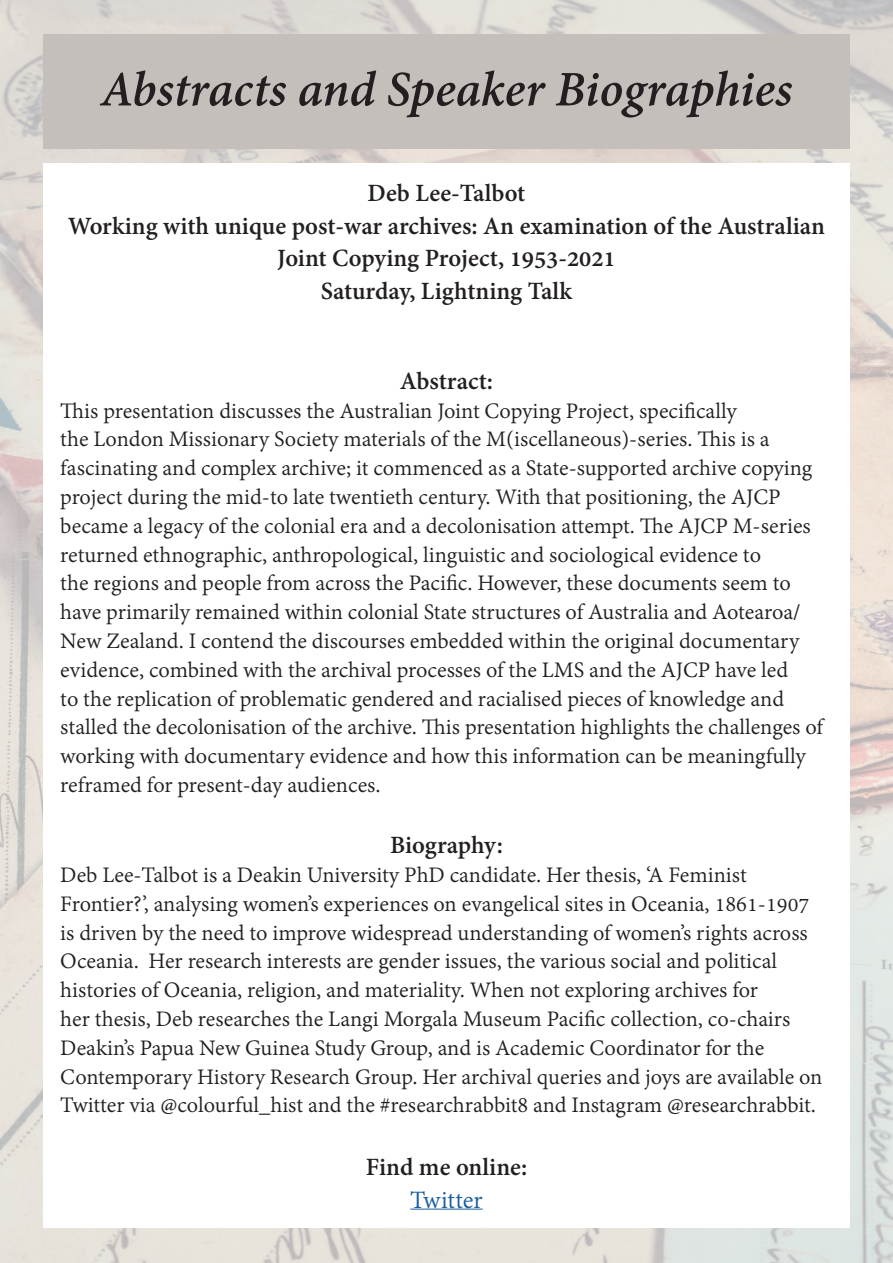
<style>
.page{position:relative;width:893px;height:1263px;background:#fff}
.page>*{position:absolute;margin:0;border:0;box-sizing:border-box;transform-origin:0 0}
.t1{font:italic 700 54px "Adobe Devanagari";letter-spacing:-.005em;color:#231f20}
.t2{font:700 27px/32.4px "Adobe Devanagari";color:#231f20;text-align:center}
.t3{font:27px "Adobe Devanagari";letter-spacing:-.005em;color:#175d9e}
.t4{font:24px/28.8px "Adobe Devanagari";color:#231f20}
</style>
<div class="page">
<img style="left:0;top:0;width:893px;height:1263px">
<div style="left:43px;top:35px;width:807px;height:114px;background:#c4bfbb"></div>
<div style="left:43px;top:164px;width:807px;height:1064px;background:#fff"></div>
<hr style="left:410px;top:1209px;width:73px;height:1px;background:#175d9e">
<p class="t1" style="left:100px;top:59px;width:693px">Abstracts and Speaker Biographies</p>
<p class="t2" style="left:368px;top:180px;width:159px">Deb Lee-Talbot</p>
<p class="t2" style="left:68px;top:212px;width:759px">Working with unique post-war archives: An examination of the Australian<br>Joint Copying Project, 1953-2021</p>
<p class="t2" style="left:321px;top:277px;width:253px">Saturday, Lightning Talk</p>
<p class="t2" style="left:400px;top:367px;width:95px">Abstract:</p>
<p class="t4" style="left:60px;top:398px;width:764px">This presentation discusses the Australian Joint Copying Project, specifically<br>the London Missionary Society materials of the M(iscellaneous)-series. This is a fascinating and complex archive; it commenced as a State-supported archive copying project during the mid-to late twentieth century. With that positioning, the AJCP became a legacy of the colonial era and a decolonisation attempt. The AJCP M-series returned ethnographic, anthropological, linguistic and sociological evidence to<br>the regions and people from across the Pacific. However, these documents seem to have primarily remained within colonial State structures of Australia and Aotearoa/ New Zealand. I contend the discourses embedded within the original documentary evidence, combined with the archival processes of the LMS and the AJCP have led<br>to the replication of problematic gendered and racialised pieces of knowledge and stalled the decolonisation of the archive. This presentation highlights the challenges of working with documentary evidence and how this information can be meaningfully reframed for present-day audiences.</p>
<p class="t2" style="left:390px;top:832px;width:114px">Biography:</p>
<p class="t4" style="left:60px;top:862px;width:764px">Deb Lee-Talbot is a Deakin University PhD candidate. Her thesis, ‘A Feminist Frontier?’, analysing women’s experiences on evangelical sites in Oceania, 1861-1907 is driven by the need to improve widespread understanding of women’s rights across Oceania. Her research interests are gender issues, the various social and political histories of Oceania, religion, and materiality. When not exploring archives for<br>her thesis, Deb researches the Langi Morgala Museum Pacific collection, co-chairs Deakin’s Papua New Guinea Study Group, and is Academic Coordinator for the Contemporary History Research Group. Her archival queries and joys are available on Twitter via @colourful_hist and the #researchrabbit8 and Instagram @researchrabbit.</p>
<p class="t2" style="left:366px;top:1154px;width:163px">Find me online:</p>
<p class="t3" style="left:410px;top:1184px;width:74px">Twitter</p>
</div>
